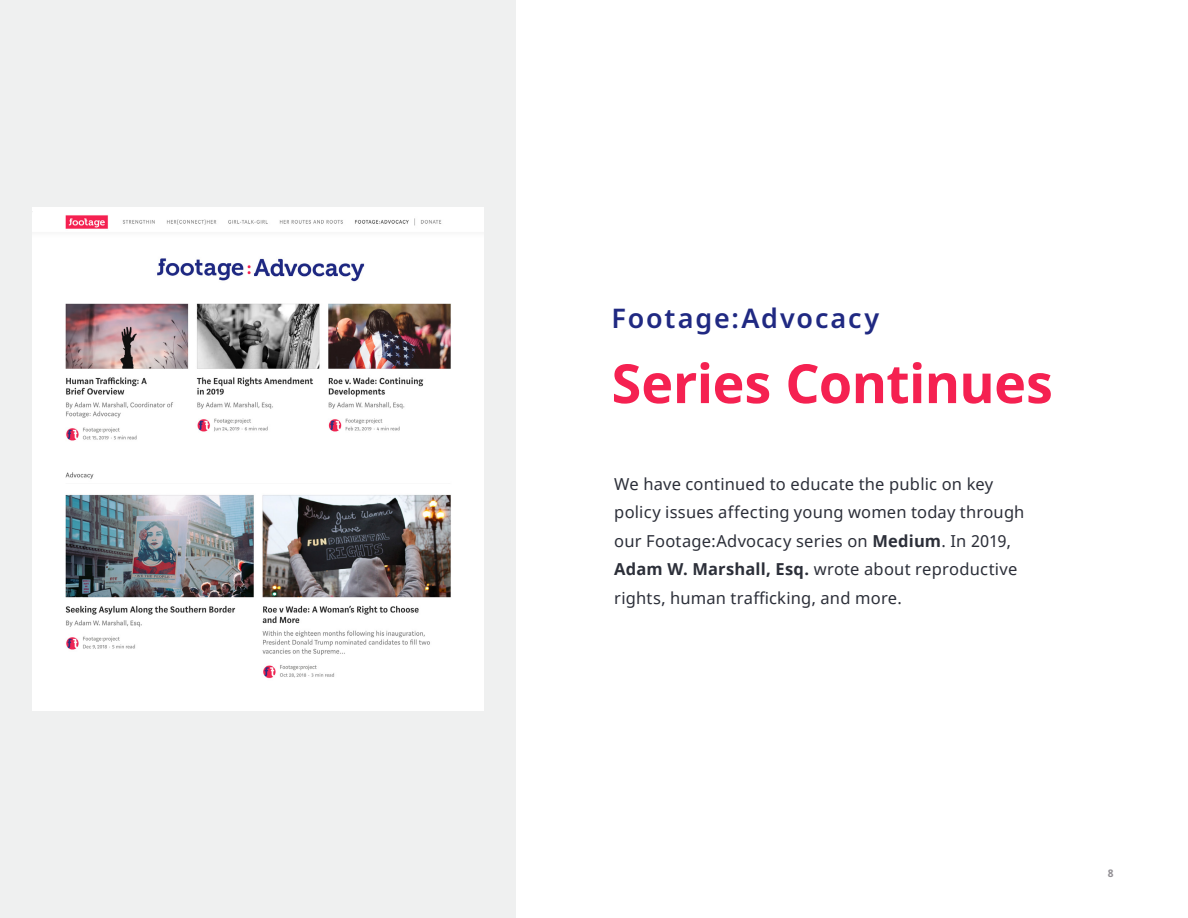
<style>
.page{position:relative;width:1188px;height:918px;background:#fff}
.page>*{position:absolute;margin:0;border:0;box-sizing:border-box;transform-origin:0 0}
.H1_Pink{font:700 54px "Noto Sans";letter-spacing:-.01em;color:#f52151}
.H2_New_Dark{font:600 27px "Noto Sans";letter-spacing:.07em;color:#202982}
.t1{font:16.5px/28.5px "Noto Sans";letter-spacing:.015em;color:#2c2f39}
.t2{font:700 10.5px "Noto Sans";color:#928f94}
.s1{font-weight:700}
</style>
<div class="page">
<div style="left:0;top:0;width:516px;height:918px;background:#eff0f0"></div>
<img style="left:33px;top:214px;width:450px;height:497px">
<div style="left:33px;top:207px;width:450px;height:7px;background:#fff"></div>
<p class="H2_New_Dark" style="left:612px;top:299px;width:269px">Footage:Advocacy</p>
<p class="H1_Pink" style="left:612px;top:345px;width:443px">Series Continues</p>
<p class="t1" style="left:614px;top:470px;width:412px">We have continued to educate the public on key policy issues affecting young women today through our Footage:Advocacy series on <span class="s1">Medium</span>. In 2019, <span class="s1">Adam W. Marshall, Esq.</span> wrote about reproductive rights, human trafficking, and more.</p>
<p class="t2" style="left:1108px;top:866px;width:7px">8</p>
</div>
